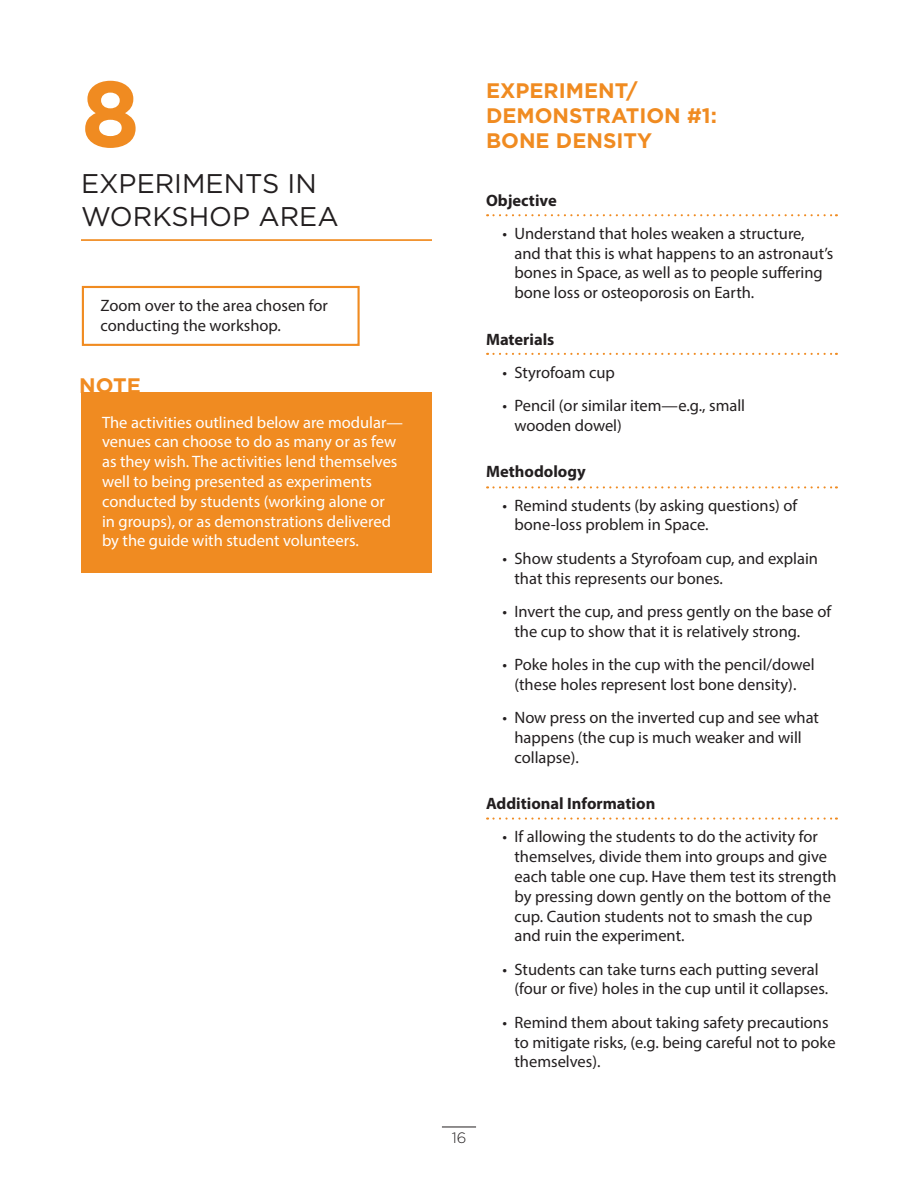
<style>
.page{position:relative;width:918px;height:1188px;background:#fff}
.page>*{position:absolute;margin:0;border:0;box-sizing:border-box;transform-origin:0 0}
.t1{font:700 93.3px "Gotham";color:#f08b21}
.Titles{font:27px/32.4px "Gotham";color:#231f20}
.t2{font:700 21px "Gotham";color:#f08b21}
.Instructions{font:16.5px/19.8px "Myriad Pro";color:#231f20}
.t3{font:16.5px/19.8px "Myriad Pro";color:#fff}
.t4{font:700 16.5px "Myriad Pro";color:#231f20}
.t5{font:300 15px "Gotham";color:#231f20}
</style>
<div class="page">
<hr style="left:442px;top:1127px;width:34px;height:1px;background:#231f20">
<hr style="left:81px;top:239px;width:351px;height:2px;background:#f08b21">
<div style="left:82px;top:286px;width:278px;height:60px;border:2px solid #f08b21"></div>
<div style="left:81px;top:392px;width:351px;height:180px;background:#f08b21"></div>
<svg style="left:487px;top:214px;width:350px;height:2px"></svg>
<svg style="left:487px;top:353px;width:350px;height:2px"></svg>
<svg style="left:487px;top:486px;width:350px;height:2px"></svg>
<svg style="left:487px;top:817px;width:350px;height:3px"></svg>
<p class="t1" style="left:81px;top:52px;width:60px">8</p>
<p class="Titles" style="left:81px;top:167px;width:259px">EXPERIMENTS IN<br>WORKSHOP AREA</p>
<p class="Instructions" style="left:100px;top:295px;width:229px">Zoom over to the area chosen for conducting the workshop.</p>
<p class="t2" style="left:79px;top:371px;width:63px">NOTE</p>
<p class="t3" style="left:102px;top:412px;width:302px">The activities outlined below are modular— venues can choose to do as many or as few as they wish. The activities lend themselves well to being presented as experiments conducted by students (working alone or</p>
<p class="t3" style="left:102px;top:511px;width:290px">in groups), or as demonstrations delivered</p>
<p class="t3" style="left:102px;top:531px;width:258px">by the guide with student volunteers.</p>
<p class="t2" style="left:486px;top:76px;width:153px">EXPERIMENT/</p>
<p class="t2" style="left:486px;top:102px;width:232px">DEMONSTRATION #1:</p>
<p class="t2" style="left:486px;top:127px;width:168px">BONE DENSITY</p>
<p class="t4" style="left:486px;top:189px;width:72px">Objective</p>
<p class="Instructions" style="left:514px;top:223px;width:320px;text-indent:-12px">• Understand that holes weaken a structure, and that this is what happens to an astronaut’s bones in Space, as well as to people suffering bone loss or osteoporosis on Earth.</p>
<p class="t4" style="left:486px;top:328px;width:70px">Materials</p>
<p class="Instructions" style="left:502px;top:362px;width:114px">• Styrofoam cup</p>
<p class="Instructions" style="left:514px;top:396px;width:232px;text-indent:-12px">• Pencil (or similar item—e.g., small wooden dowel)</p>
<p class="t4" style="left:486px;top:461px;width:101px">Methodology</p>
<p class="Instructions" style="left:514px;top:495px;width:284px;text-indent:-12px">• Remind students (by asking questions) of bone-loss problem in Space.</p>
<p class="Instructions" style="left:514px;top:548px;width:305px;text-indent:-12px">• Show students a Styrofoam cup, and explain that this represents our bones.</p>
<p class="Instructions" style="left:514px;top:601px;width:318px;text-indent:-12px">• Invert the cup, and press gently on the base of the cup to show that it is relatively strong.</p>
<p class="Instructions" style="left:502px;top:654px;width:314px;text-align:center">• Poke holes in the cup with the pencil/dowel (these holes represent lost bone density).</p>
<p class="Instructions" style="left:514px;top:707px;width:306px;text-indent:-12px">• Now press on the inverted cup and see what happens (the cup is much weaker and will collapse).</p>
<p class="t4" style="left:486px;top:793px;width:171px">Additional Information</p>
<p class="Instructions" style="left:514px;top:827px;width:324px;text-indent:-12px">• If allowing the students to do the activity for themselves, divide them into groups and give each table one cup. Have them test its strength by pressing down gently on the bottom of the cup. Caution students not to smash the cup and ruin the experiment.</p>
<p class="Instructions" style="left:514px;top:959px;width:315px;text-indent:-12px">• Students can take turns each putting several (four or five) holes in the cup until it collapses.</p>
<p class="Instructions" style="left:514px;top:1012px;width:323px;text-indent:-12px">• Remind them about taking safety precautions to mitigate risks, (e.g. being careful not to poke themselves).</p>
<p class="t5" style="left:452px;top:1128px;width:16px">16</p>
</div>
